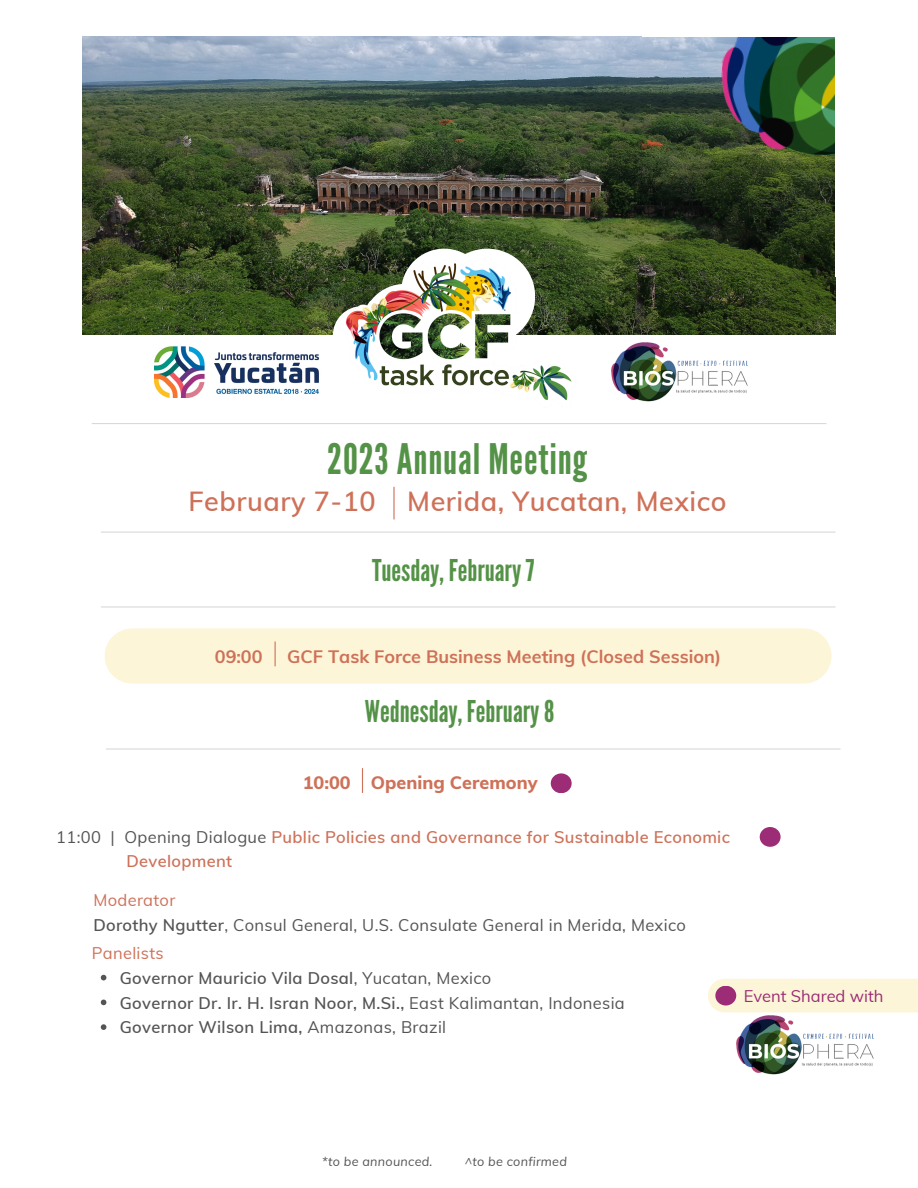
<style>
.page{position:relative;width:918px;height:1188px;background:#fff}
.page>*{position:absolute;margin:0;border:0;box-sizing:border-box;transform-origin:0 0}
.t1{font:42px "League Gothic";letter-spacing:.02em;color:#549247}
.t2{font:30px "League Gothic";color:#549247}
.t3{font:600 27px "Muli";letter-spacing:.02em;color:#ce7158}
.t4{font:700 18px "Muli";color:#ce7158}
.t5{font:800 18px "Muli";color:#ce7158}
.t6{font:600 16.5px/24.8px "Muli";letter-spacing:.02em;color:#545454}
.t7{font:600 16.5px "Muli";letter-spacing:.02em;color:#ce7158}
.t8{font:16.5px/24.8px "Muli";letter-spacing:.02em;color:#545454}
.t9{font:16.5px "Muli";color:#9c2c76}
.t10{font:16.5px "Muli";letter-spacing:.02em;color:#ce7158}
.t11{font:italic 12.6px "Muli";letter-spacing:.02em;color:#545454}
.s1{font-weight:400;color:#545454}
.s2{color:#ce7158}
.s3{font-weight:600}
.s4{font-weight:400}
</style>
<div class="page">
<hr style="left:92px;top:423px;width:734px;height:1px;background:#d9d9d9">
<svg style="left:362px;top:768px;width:1px;height:25px"></svg>
<img style="left:83px;top:37px;width:752px;height:298px">
<hr style="left:101px;top:532px;width:735px;height:1px;background:#d9d9d9">
<img style="left:629px;top:36px;width:17px;height:159px">
<img style="left:646px;top:37px;width:189px;height:163px">
<div style="left:643px;top:0;width:275px;height:37px;background:#fff"></div>
<hr style="left:393px;top:487px;width:2px;height:32px;background:#ce7158">
<hr style="left:101px;top:606px;width:735px;height:2px;background:#d9d9d9">
<hr style="left:106px;top:748px;width:735px;height:2px;background:#d9d9d9">
<div style="left:551px;top:773px;width:21px;height:20px;background:#9c2c76;border-radius:50%"></div>
<div style="left:760px;top:827px;width:21px;height:20px;background:#9c2c76;border-radius:50%"></div>
<img style="left:322px;top:239px;width:274px;height:162px">
<img style="left:611px;top:342px;width:137px;height:60px">
<div style="left:708px;top:979px;width:210px;height:33px;background:#fdf5d7"></div>
<div style="left:715px;top:986px;width:21px;height:20px;background:#9c2c76;border-radius:50%"></div>
<img style="left:731px;top:1012px;width:145px;height:63px">
<img style="left:155px;top:341px;width:193px;height:56px">
<div style="left:105px;top:628px;width:727px;height:56px;background:#fdf5d7"></div>
<svg style="left:101px;top:975px;width:5px;height:5px"></svg>
<svg style="left:101px;top:1000px;width:5px;height:5px"></svg>
<svg style="left:101px;top:1024px;width:5px;height:6px"></svg>
<h1 class="t1" style="left:327px;top:435px;width:262px">2023 Annual Meeting</h1>
<h3 class="t3" style="left:188px;top:484px;width:540px">February 7-10 Merida, Yucatan, Mexico</h3>
<h2 class="t2" style="left:372px;top:553px;width:164px">Tuesday, February7</h2>
<p class="t4" style="left:215px;top:645px;width:49px">09:00</p>
<p class="t4" style="left:287px;top:645px;width:436px">GCF Task Force Business Meeting (Closed Session)</p>
<h2 class="t2" style="left:365px;top:694px;width:191px">Wednesday, February8</h2>
<p class="t5" style="left:303px;top:771px;width:236px">10:00 Opening Ceremony</p>
<p class="t7" style="left:56px;top:826px;width:675px"><span class="s1">11:00 | Opening Dialogue</span> Public Policies and Governance for Sustainable Economic</p>
<p class="t7" style="left:126px;top:851px;width:107px">Development</p>
<p class="t8" style="left:93px;top:888px;width:594px"><span class="s2">Moderator<br></span><span class="s3">Dorothy Ngutter</span>, Consul General, U.S. Consulate General in Merida, Mexico</p>
<p class="t6" style="left:120px;top:965px;width:507px">Governor Mauricio Vila Dosal<span class="s4">, Yucatan, Mexico<br></span>Governor Dr. Ir. H. Isran Noor, M.Si., <span class="s4">East Kalimantan, Indonesia<br></span>Governor Wilson Lima, <span class="s4">Amazonas, Brazil</span></p>
<p class="t10" style="left:92px;top:942px;width:73px">Panelists</p>
<p class="t9" style="left:744px;top:985px;width:141px">Event Shared with</p>
<p class="t11" style="left:322px;top:1153px;width:112px">*to be announced.</p>
<p class="t11" style="left:465px;top:1153px;width:104px">^to be confirmed</p>
</div>
